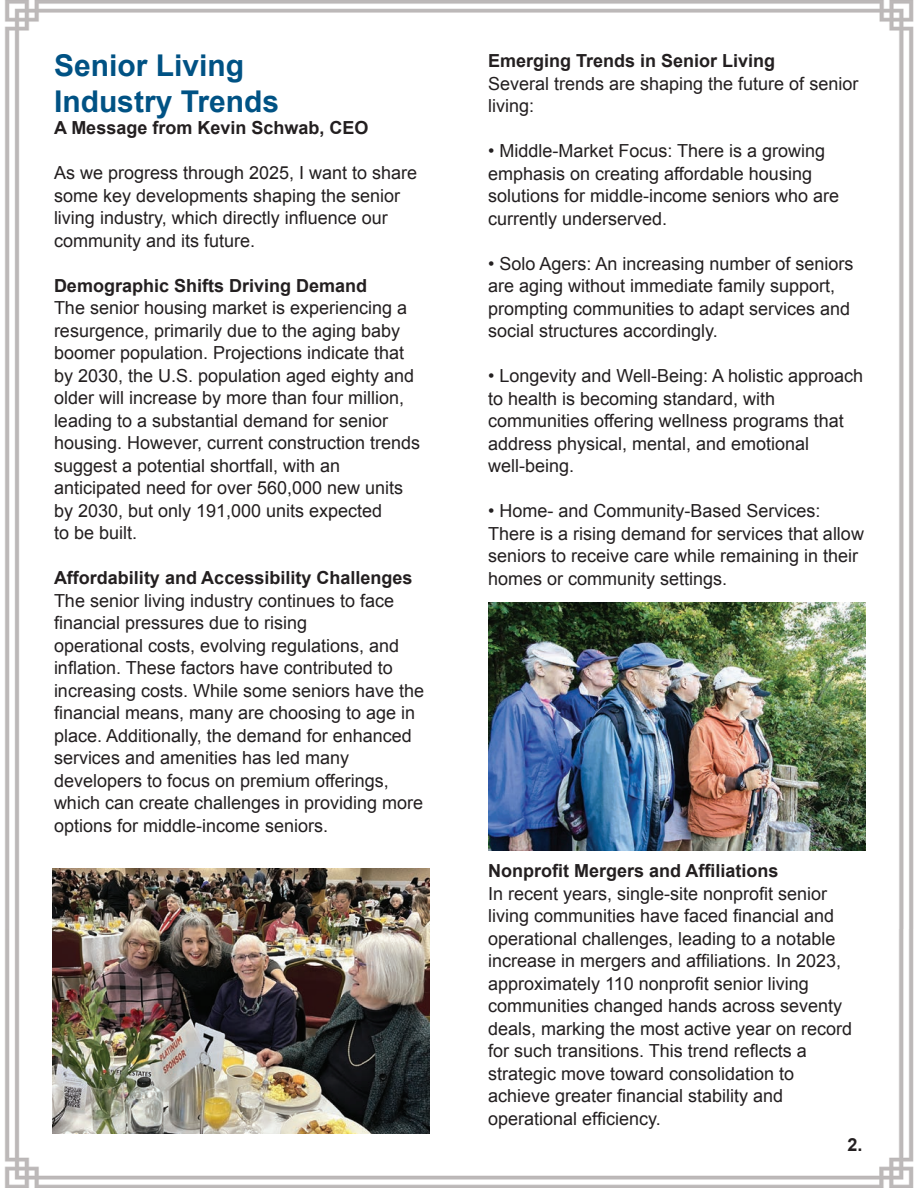
<style>
.page{position:relative;width:918px;height:1188px;background:#fff}
.page>*{position:absolute;margin:0;border:0;box-sizing:border-box;transform-origin:0 0}
.t1{font:700 30px/36px "Arial";color:#005284}
.t2{font:18px/22.5px "Arial";color:#231f20}
.t3{font:700 18px "Arial";color:#231f20}
</style>
<div class="page">
<img style="left:5px;top:0;width:909px;height:1188px">
<img style="left:52px;top:868px;width:378px;height:266px">
<img style="left:488px;top:603px;width:378px;height:247px">
<h1 class="t1" style="left:54px;top:48px;width:227px">Senior Living<br>Industry Trends</h1>
<p class="t3" style="left:54px;top:116px;width:316px">A Message from Kevin Schwab, CEO</p>
<p class="t2" style="left:54px;top:162px;width:365px">As we progress through 2025, I want to share some key developments shaping the senior living industry, which directly influence our community and its future.</p>
<p class="t3" style="left:54px;top:274px;width:315px">Demographic Shifts Driving Demand</p>
<p class="t2" style="left:54px;top:297px;width:368px">The senior housing market is experiencing a resurgence, primarily due to the aging baby boomer population. Projections indicate that by 2030, the U.S. population aged eighty and older will increase by more than four million, leading to a substantial demand for senior housing. However, current construction trends suggest a potential shortfall, with an anticipated need for over 560,000 new units by 2030, but only 191,000 units expected<br>to be built.</p>
<p class="t3" style="left:54px;top:566px;width:360px">Affordability and Accessibility Challenges</p>
<p class="t2" style="left:54px;top:589px;width:372px">The senior living industry continues to face financial pressures due to rising<br>operational costs, evolving regulations, and inflation. These factors have contributed to increasing costs. While some seniors have the financial means, many are choosing to age in place. Additionally, the demand for enhanced services and amenities has led many developers to focus on premium offerings, which can create challenges in providing more options for middle-income seniors.</p>
<p class="t3" style="left:488px;top:49px;width:289px">Emerging Trends in Senior Living</p>
<p class="t2" style="left:488px;top:72px;width:372px">Several trends are shaping the future of senior living:</p>
<p class="t2" style="left:488px;top:140px;width:353px">• Middle-Market Focus: There is a growing emphasis on creating affordable housing solutions for middle-income seniors who are currently underserved.</p>
<p class="t2" style="left:488px;top:252px;width:367px">• Solo Agers: An increasing number of seniors are aging without immediate family support, prompting communities to adapt services and social structures accordingly.</p>
<p class="t2" style="left:488px;top:365px;width:377px">• Longevity and Well-Being: A holistic approach to health is becoming standard, with communities offering wellness programs that address physical, mental, and emotional well-being.</p>
<p class="t2" style="left:488px;top:500px;width:377px">• Home- and Community-Based Services:<br>There is a rising demand for services that allow seniors to receive care while remaining in their homes or community settings.</p>
<p class="t3" style="left:488px;top:859px;width:292px">Nonprofit Mergers and Affiliations</p>
<p class="t2" style="left:488px;top:882px;width:366px">In recent years, single-site nonprofit senior living communities have faced financial and operational challenges, leading to a notable increase in mergers and affiliations. In 2023, approximately 110 nonprofit senior living communities changed hands across seventy deals, marking the most active year on record for such transitions. This trend reflects a strategic move toward consolidation to achieve greater financial stability and operational efficiency.</p>
<p class="t3" style="left:847px;top:1132px;width:17px">2.</p>
</div>
